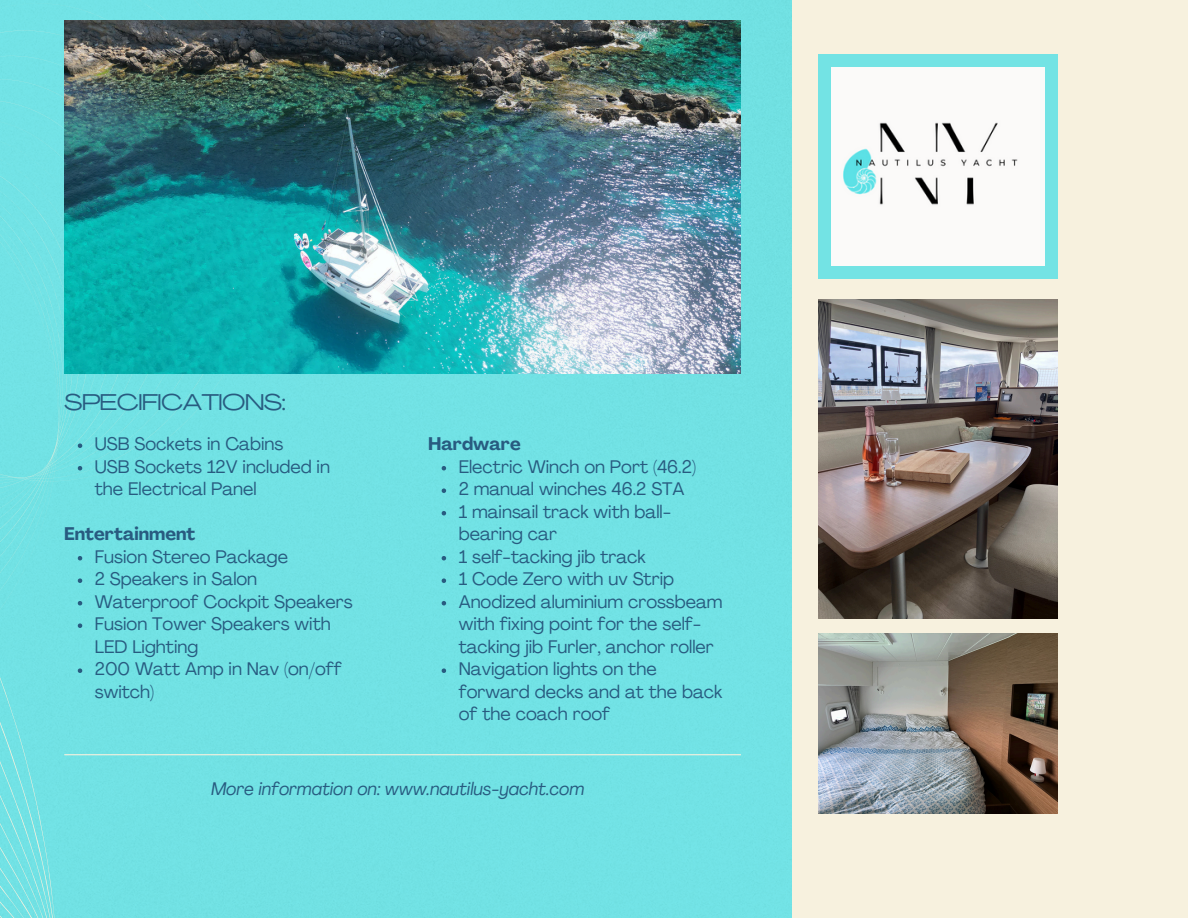
<style>
.page{position:relative;width:1188px;height:918px;background:#fff}
.page>*{position:absolute;margin:0;border:0;box-sizing:border-box;transform-origin:0 0}
.t1{font:22.5px "Agrandir Grand";letter-spacing:-.02em;color:#285b80}
.t2{font:18px/22.5px "Agrandir";color:#285b80}
.t3{font:italic 18px "Agrandir";color:#285b80}
.t4{font:700 18px "Agrandir";color:#285b80}
</style>
<div class="page">
<div style="left:167px;top:0;width:625px;height:918px;background:#71e2e4"></div>
<div style="left:792px;top:0;width:396px;height:918px;background:#f7f1de"></div>
<div style="left:818px;top:54px;width:239px;height:225px;background:#73e3e4"></div>
<div style="left:0;top:0;width:420px;height:776px;background:#72e2e4"></div>
<hr style="left:64px;top:754px;width:677px;height:1px;background:#f7f1de">
<div style="left:831px;top:68px;width:214px;height:198px;background:#fbfaf9"></div>
<div style="left:0;top:174px;width:167px;height:744px;background:#72e2e4"></div>
<img style="left:818px;top:299px;width:240px;height:320px">
<img style="left:64px;top:21px;width:676px;height:353px">
<img style="left:818px;top:634px;width:240px;height:180px">
<svg style="left:78px;top:443px;width:4px;height:5px"></svg>
<svg style="left:78px;top:466px;width:4px;height:4px"></svg>
<svg style="left:78px;top:556px;width:4px;height:4px"></svg>
<svg style="left:78px;top:578px;width:4px;height:5px"></svg>
<svg style="left:78px;top:601px;width:4px;height:4px"></svg>
<svg style="left:78px;top:623px;width:4px;height:5px"></svg>
<svg style="left:78px;top:668px;width:4px;height:5px"></svg>
<svg style="left:442px;top:466px;width:4px;height:4px"></svg>
<svg style="left:442px;top:488px;width:4px;height:5px"></svg>
<svg style="left:442px;top:511px;width:4px;height:4px"></svg>
<svg style="left:442px;top:556px;width:4px;height:4px"></svg>
<svg style="left:442px;top:578px;width:4px;height:5px"></svg>
<svg style="left:442px;top:601px;width:4px;height:4px"></svg>
<svg style="left:442px;top:668px;width:4px;height:5px"></svg>
<p class="t1" style="left:64px;top:393px;width:223px">SPECIFICATIONS:</p>
<p class="t2" style="left:95px;top:434px;width:190px">USB Sockets in Cabins</p>
<p class="t2" style="left:95px;top:457px;width:237px">USB Sockets 12V included in the Electrical Panel</p>
<h2 class="t4" style="left:64px;top:527px;width:133px">Entertainment</h2>
<p class="t2" style="left:95px;top:547px;width:195px">Fusion Stereo Package</p>
<p class="t2" style="left:95px;top:569px;width:164px">2 Speakers in Salon</p>
<p class="t2" style="left:95px;top:592px;width:259px">Waterproof Cockpit Speakers</p>
<p class="t2" style="left:95px;top:614px;width:237px">Fusion Tower Speakers with<br>LED Lighting</p>
<p class="t2" style="left:95px;top:659px;width:249px">200 Watt Amp in Nav (on/off switch)</p>
<p class="t4" style="left:428px;top:437px;width:94px">Hardware</p>
<p class="t2" style="left:459px;top:457px;width:239px">Electric Winch on Port (46.2)</p>
<h2 class="t2" style="left:459px;top:479px;width:227px">2 manual winches 46.2 STA</h2>
<p class="t2" style="left:459px;top:502px;width:214px">1 mainsail track with ball&shy;bearing car</p>
<p class="t2" style="left:459px;top:547px;width:189px">1 self-tacking jib track</p>
<p class="t2" style="left:459px;top:569px;width:217px">1 Code Zero with uv Strip</p>
<p class="t2" style="left:459px;top:592px;width:265px">Anodized aluminium crossbeam with fixing point for the self&shy;tacking jib Furler, anchor roller</p>
<p class="t2" style="left:459px;top:659px;width:265px">Navigation lights on the forward decks and at the back of the coach roof</p>
<h1 class="t3" style="left:211px;top:781px;width:375px">More information on: www.nautilus-yacht.com</h1>
</div>
